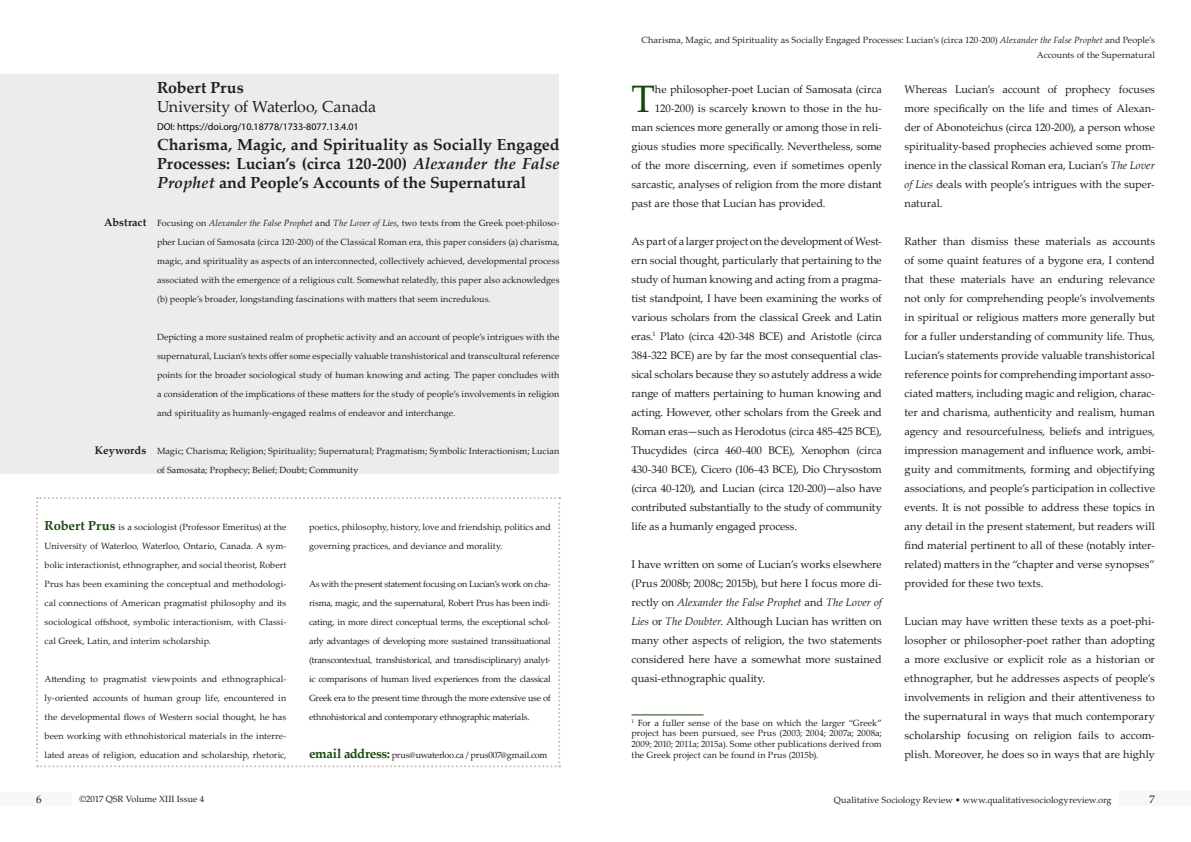
<style>
.page{position:relative;width:1191px;height:842px;background:#fff}
.page>*{position:absolute;margin:0;border:0;box-sizing:border-box;transform-origin:0 0}
.t1{font:38.3px "Palatino Linotype";color:#17470d}
.t2{font:700 16px/19px "Palatino Linotype";color:#231f20;text-align:justify}
.t3{font:16px "Palatino Linotype";letter-spacing:-.01em;color:#231f20}
.t4{font:11px/19px "Palatino Linotype";color:#231f20;text-align:justify}
.t5{font:700 11px "Palatino Linotype";color:#231f20}
.t6{font:10px "Myriad Pro";color:#000}
.t7{font:9px/19px "Palatino Linotype";letter-spacing:.005em;color:#231f20;text-align:justify}
.t8{font:9px "Palatino Linotype";letter-spacing:-.02em;color:#231f20}
.s1{font-style:italic}
.s2{font-weight:700;font-size:13px;color:#17470d}
</style>
<div class="page">
<div style="left:1119px;top:791px;width:72px;height:15px;background:#f7f7f7"></div>
<div style="left:0;top:793px;width:72px;height:13px;background:#f7f7f7"></div>
<hr style="left:631px;top:714px;width:72px;height:1px;background:#17470d">
<div style="left:0;top:74px;width:559px;height:399px;background:#ececec"></div>
<svg style="left:36px;top:497px;width:524px;height:270px"></svg>
<p class="t5" style="left:104px;top:214px;width:44px">Abstract</p>
<p class="t5" style="left:95px;top:442px;width:53px">Keywords</p>
<h2 class="t2" style="left:157px;top:77px;width:88px">Robert Prus</h2>
<h2 class="t3" style="left:157px;top:95px;width:221px">University of Waterloo, Canada</h2>
<h2 class="t2" style="left:157px;top:134px;width:404px">Charisma, Magic, and Spirituality as Socially Engaged Processes: Lucian’s (circa 120-200) <span class="s1">Alexander the False Prophet</span> and People’s Accounts of the Supernatural</h2>
<p class="t6" style="left:157px;top:120px;width:203px">DOI: https://doi.org/10.18778/1733-8077.13.4.01</p>
<p class="t7" style="left:157px;top:213px;width:404px">Focusing on <span class="s1">Alexander the False Prophet</span> and <span class="s1">The Lover of Lies</span>, two texts from the Greek poet-philoso&shy;pher Lucian of Samosata (circa 120-200) of the Classical Roman era, this paper considers (a) charisma, magic, and spirituality as aspects of an interconnected, collectively achieved, developmental process associated with the emergence of a religious cult. Somewhat relatedly, this paper also acknowledges (b) people’s broader, longstanding fascinations with matters that seem incredulous.</p>
<p class="t7" style="left:157px;top:327px;width:404px">Depicting a more sustained realm of prophetic activity and an account of people’s intrigues with the supernatural, Lucian’s texts offer some especially valuable transhistorical and transcultural reference points for the broader sociological study of human knowing and acting. The paper concludes with a consideration of the implications of these matters for the study of people’s involvements in religion and spirituality as humanly-engaged realms of endeavor and interchange.</p>
<p class="t7" style="left:157px;top:441px;width:404px">Magic; Charisma; Religion; Spirituality; Supernatural; Pragmatism; Symbolic Interactionism; Lucian of Samosata; Prophecy; Belief; Doubt; Community</p>
<p class="t7" style="left:45px;top:517px;width:243px"><span class="s2">Robert Prus</span> is a sociologist (Professor Emeritus) at the University of Waterloo, Waterloo, Ontario, Canada. A sym&shy;bolic interactionist, ethnographer, and social theorist, Robert Prus has been examining the conceptual and methodologi&shy;cal connections of American pragmatist philosophy and its sociological offshoot, symbolic interactionism, with Classi&shy;cal Greek, Latin, and interim scholarship.</p>
<p class="t7" style="left:45px;top:669px;width:243px">Attending to pragmatist viewpoints and ethnographical&shy;ly-oriented accounts of human group life, encountered in the developmental flows of Western social thought, he has been working with ethnohistorical materials in the interre&shy;lated areas of religion, education and scholarship, rhetoric,</p>
<p class="t7" style="left:309px;top:517px;width:243px">poetics, philosophy, history, love and friendship, politics and governing practices, and deviance and morality.</p>
<p class="t7" style="left:309px;top:574px;width:243px">As with the present statement focusing on Lucian’s work on cha&shy;risma, magic, and the supernatural, Robert Prus has been indi&shy;cating, in more direct conceptual terms, the exceptional schol&shy;arly advantages of developing more sustained transsituational (transcontextual, transhistorical, and transdisciplinary) analyt&shy;ic comparisons of human lived experiences from the classical Greek era to the present time through the more extensive use of ethnohistorical and contemporary ethnographic materials.</p>
<p class="t8" style="left:309px;top:749px;width:240px"><span class="s2">email address:</span> prus@uwaterloo.ca / prus007@gmail.com</p>
<p class="t7" style="left:641px;top:32px;width:515px;line-height:15px;text-align:right">Charisma, Magic, and Spirituality as Socially Engaged Processes: Lucian’s (circa 120-200) <span class="s1">Alexander the False Prophet</span> and People’s<br>Accounts of the Supernatural</p>
<h1 class="t1" style="left:631px;top:72px;width:25px">T</h1>
<p class="t4" style="left:655px;top:79px;width:228px">he philosopher-poet Lucian of Samosata (circa</p>
<p class="t4" style="left:655px;top:98px;width:228px">120-200) is scarcely known to those in the hu-</p>
<p class="t4" style="left:631px;top:117px;width:252px">man sciences more generally or among those in reli-</p>
<p class="t4" style="left:631px;top:136px;width:252px">gious studies more specifically. Nevertheless, some</p>
<p class="t4" style="left:631px;top:155px;width:252px">of the more discerning, even if sometimes openly</p>
<p class="t4" style="left:631px;top:174px;width:252px">sarcastic, analyses of religion from the more distant</p>
<p class="t4" style="left:631px;top:193px;width:196px">past are those that Lucian has provided.</p>
<p class="t4" style="left:631px;top:231px;width:252px">As part of a larger project on the development of West&shy;ern social thought, particularly that pertaining to the study of human knowing and acting from a pragma&shy;tist standpoint, I have been examining the works of various scholars from the classical Greek and Latin eras.<sup>1</sup> Plato (circa 420-348 BCE) and Aristotle (circa 384-322 BCE) are by far the most consequential clas&shy;sical scholars because they so astutely address a wide range of matters pertaining to human knowing and acting. However, other scholars from the Greek and Roman eras—such as Herodotus (circa 485-425 BCE), Thucydides (circa 460-400 BCE), Xenophon (circa 430-340 BCE), Cicero (106-43 BCE), Dio Chrysostom (circa 40-120), and Lucian (circa 120-200)—also have contributed substantially to the study of community life as a humanly engaged process.</p>
<p class="t4" style="left:631px;top:554px;width:252px">I have written on some of Lucian’s works elsewhere (Prus 2008b; 2008c; 2015b), but here I focus more di&shy;rectly on <span class="s1">Alexander the False Prophet</span> and <span class="s1">The Lover of Lies</span> or <span class="s1">The Doubter</span>. Although Lucian has written on many other aspects of religion, the two statements considered here have a somewhat more sustained quasi-ethnographic quality.</p>
<p class="t7" style="left:631px;top:717px;width:252px;line-height:10.8px"><sup>1</sup> For a fuller sense of the base on which the larger “Greek” project has been pursued, see Prus (2003; 2004; 2007a; 2008a; 2009; 2010; 2011a; 2015a). Some other publications derived from the Greek project can be found in Prus (2015b).</p>
<p class="t4" style="left:904px;top:79px;width:252px">Whereas Lucian’s account of prophecy focuses more specifically on the life and times of Alexan&shy;der of Abonoteichus (circa 120-200), a person whose spirituality-based prophecies achieved some prom&shy;inence in the classical Roman era, Lucian’s <span class="s1">The Lover of Lies</span> deals with people’s intrigues with the super&shy;natural.</p>
<p class="t4" style="left:904px;top:231px;width:252px">Rather than dismiss these materials as accounts of some quaint features of a bygone era, I contend that these materials have an enduring relevance not only for comprehending people’s involvements in spiritual or religious matters more generally but for a fuller understanding of community life. Thus, Lucian’s statements provide valuable transhistorical reference points for comprehending important asso&shy;ciated matters, including magic and religion, charac&shy;ter and charisma, authenticity and realism, human agency and resourcefulness, beliefs and intrigues, impression management and influence work, ambi&shy;guity and commitments, forming and objectifying associations, and people’s participation in collective events. It is not possible to address these topics in any detail in the present statement, but readers will find material pertinent to all of these (notably inter&shy;related) matters in the “chapter and verse synopses” provided for these two texts.</p>
<p class="t4" style="left:904px;top:611px;width:252px">Lucian may have written these texts as a poet-phi&shy;losopher or philosopher-poet rather than adopting a more exclusive or explicit role as a historian or ethnographer, but he addresses aspects of people’s involvements in religion and their attentiveness to the supernatural in ways that much contemporary scholarship focusing on religion fails to accom&shy;plish. Moreover, he does so in ways that are highly</p>
<p class="t4" style="left:36px;top:789px;width:7px">6</p>
<p class="t7" style="left:79px;top:789px;width:126px">©2017 QSR Volume XIII Issue 4</p>
<p class="t7" style="left:834px;top:790px;width:279px">Qualitative Sociology Review • www.qualitativesociologyreview.org</p>
<p class="t4" style="left:1149px;top:790px;width:7px">7</p>
</div>
